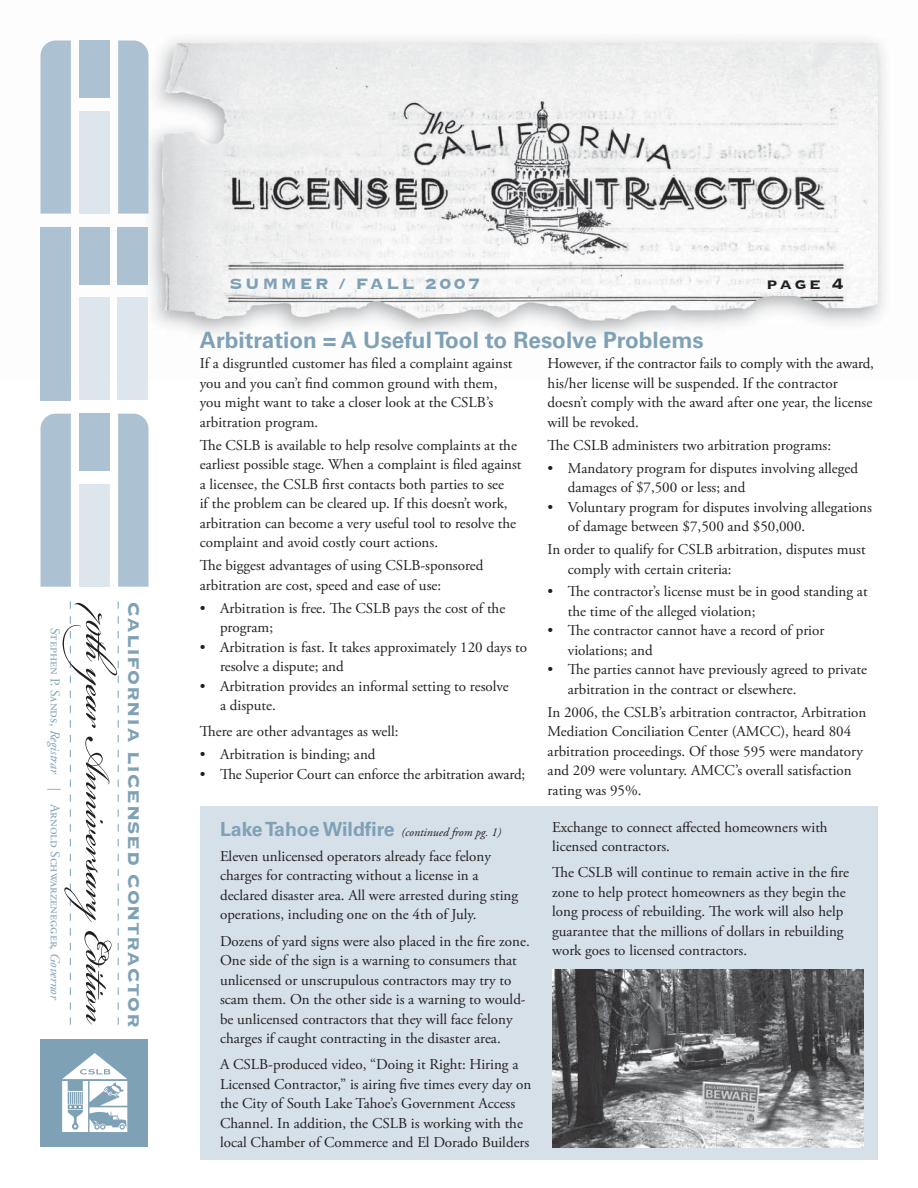
<style>
.page{position:relative;width:918px;height:1188px;background:#fff}
.page>*{position:absolute;margin:0;border:0;box-sizing:border-box;transform-origin:0 0}
.t1{font:700 24.3px "Copperplate";letter-spacing:.02em;color:#7fa1b6}
.t2{font:700 22.5px "Univers";color:#7fa1b6}
.t3{font:700 19.5px "Copperplate";letter-spacing:.12em;color:#7fa1b6}
.t4{font:700 19.5px "Copperplate";color:#231f20}
.t5{font:15px/19.5px "Adobe Garamond Pro";color:#231f20}
.t6{font:13.5px "Adobe Garamond Pro";color:#7fa1b6}
.t7{font:italic 12px "Adobe Garamond Pro";color:#231f20}
.s1{font-style:italic}
.s2{font-family:"Univers";font-weight:700;font-style:normal;font-size:19.5px;color:#7fa1b6}
</style>
<div class="page">
<img style="left:40px;top:39px;width:845px;height:340px">
<div style="left:118px;top:40px;width:30px;height:174px;background:#acc2d2"></div>
<svg style="left:40px;top:40px;width:31px;height:174px;background:#aec4d3"></svg>
<div style="left:79px;top:41px;width:31px;height:57px;background:#acc2d2"></div>
<div style="left:79px;top:111px;width:31px;height:103px;background:#dde6ed"></div>
<div style="left:118px;top:414px;width:30px;height:173px;background:#acc2d2"></div>
<svg style="left:40px;top:414px;width:31px;height:173px;background:#aec3d3"></svg>
<div style="left:79px;top:414px;width:31px;height:57px;background:#acc2d2"></div>
<div style="left:79px;top:484px;width:31px;height:103px;background:#dde6ed"></div>
<div style="left:41px;top:227px;width:30px;height:173px;background:#acc2d2"></div>
<div style="left:79px;top:227px;width:31px;height:57px;background:#acc2d2"></div>
<div style="left:118px;top:227px;width:30px;height:57px;background:#acc2d2"></div>
<div style="left:79px;top:297px;width:31px;height:103px;background:#dde6ed"></div>
<div style="left:118px;top:297px;width:30px;height:103px;background:#dde6ed"></div>
<div style="left:40px;top:1040px;width:108px;height:108px;background:#7fa1b6"></div>
<svg style="left:62px;top:1053px;width:65px;height:79px"></svg>
<svg style="left:63px;top:601px;width:56px;height:424px"></svg>
<div style="left:200px;top:806px;width:678px;height:354px;background:#d6e0e9"></div>
<img style="left:552px;top:969px;width:312px;height:179px">
<p class="t6" style="left:61px;top:628px;width:374px;rotate:90deg">Stephen P. Sands, <span class="s1">Registrar |</span> Arnold Schwarzenegger, <span class="s1">Governor</span></p>
<h1 class="t1" style="left:147px;top:602px;width:427px;rotate:90deg">california licensed contractor</h1>
<h3 class="t3" style="left:230px;top:275px;width:252px">SUMMER / FALL 2007</h3>
<h3 class="t4" style="left:766px;top:275px;width:79px">page 4</h3>
<h2 class="t2" style="left:200px;top:331px;width:506px">Arbitration = A Useful Tool to Resolve Problems</h2>
<p class="t5" style="left:200px;top:355px;width:314px">If a disgruntled customer has filed a complaint against you and you can’t find common ground with them, you might want to take a closer look at the CSLB’s arbitration program.</p>
<p class="t5" style="left:200px;top:437px;width:323px">The CSLB is available to help resolve complaints at the earliest possible stage. When a complaint is filed against a licensee, the CSLB first contacts both parties to see<br>if the problem can be cleared up. If this doesn’t work, arbitration can become a very useful tool to resolve the complaint and avoid costly court actions.</p>
<p class="t5" style="left:200px;top:557px;width:285px">The biggest advantages of using CSLB-sponsored arbitration are cost, speed and ease of use:</p>
<p class="t5" style="left:220px;top:599px;width:287px;text-indent:-20px">• Arbitration is free. The CSLB pays the cost of the program;</p>
<p class="t5" style="left:220px;top:638px;width:309px;text-indent:-20px">• Arbitration is fast. It takes approximately 120 days to resolve a dispute; and</p>
<p class="t5" style="left:220px;top:677px;width:290px;text-indent:-20px">• Arbitration provides an informal setting to resolve a dispute.</p>
<p class="t5" style="left:200px;top:723px;width:200px">There are other advantages as well:</p>
<p class="t5" style="left:200px;top:746px;width:177px">• Arbitration is binding; and</p>
<p class="t5" style="left:200px;top:765px;width:327px">• The Superior Court can enforce the arbitration award;</p>
<p class="t5" style="left:548px;top:355px;width:328px">However, if the contractor fails to comply with the award, his/her license will be suspended. If the contractor doesn’t comply with the award after one year, the license will be revoked.</p>
<p class="t5" style="left:548px;top:437px;width:285px">The CSLB administers two arbitration programs:</p>
<p class="t5" style="left:568px;top:459px;width:292px;text-indent:-20px">• Mandatory program for disputes involving alleged damages of $7,500 or less; and</p>
<p class="t5" style="left:568px;top:498px;width:306px;text-indent:-20px">• Voluntary program for disputes involving allegations of damage between $7,500 and $50,000.</p>
<p class="t5" style="left:568px;top:541px;width:299px;text-indent:-20px">In order to qualify for CSLB arbitration, disputes must comply with certain criteria:</p>
<p class="t5" style="left:568px;top:583px;width:301px;text-indent:-20px">• The contractor’s license must be in good standing at the time of the alleged violation;</p>
<p class="t5" style="left:568px;top:622px;width:258px;text-indent:-20px">• The contractor cannot have a record of prior violations; and</p>
<p class="t5" style="left:568px;top:661px;width:301px;text-indent:-20px">• The parties cannot have previously agreed to private arbitration in the contract or elsewhere.</p>
<p class="t5" style="left:548px;top:704px;width:320px">In 2006, the CSLB’s arbitration contractor, Arbitration Mediation Conciliation Center (AMCC), heard 804 arbitration proceedings. Of those 595 were mandatory and 209 were voluntary. AMCC’s overall satisfaction rating was 95%.</p>
<p class="t7" style="left:220px;top:827px;width:283px"><span class="s2">Lake Tahoe Wildfire</span> (continued from pg. 1)</p>
<p class="t5" style="left:552px;top:818px;width:277px">Exchange to connect affected homeowners with licensed contractors.</p>
<p class="t5" style="left:552px;top:864px;width:298px">The CSLB will continue to remain active in the fire zone to help protect homeowners as they begin the long process of rebuilding. The work will also help guarantee that the millions of dollars in rebuilding work goes to licensed contractors.</p>
<p class="t5" style="left:220px;top:848px;width:300px">Eleven unlicensed operators already face felony charges for contracting without a license in a declared disaster area. All were arrested during sting operations, including one on the 4th of July.</p>
<p class="t5" style="left:220px;top:932px;width:311px">Dozens of yard signs were also placed in the fire zone.<br>One side of the sign is a warning to consumers that unlicensed or unscrupulous contractors may try to scam them. On the other side is a warning to would&shy;be unlicensed contractors that they will face felony charges if caught contracting in the disaster area.</p>
<p class="t5" style="left:220px;top:1056px;width:313px">A CSLB-produced video, “Doing it Right: Hiring a Licensed Contractor,” is airing five times every day on the City of South Lake Tahoe’s Government Access Channel. In addition, the CSLB is working with the local Chamber of Commerce and El Dorado Builders</p>
</div>
